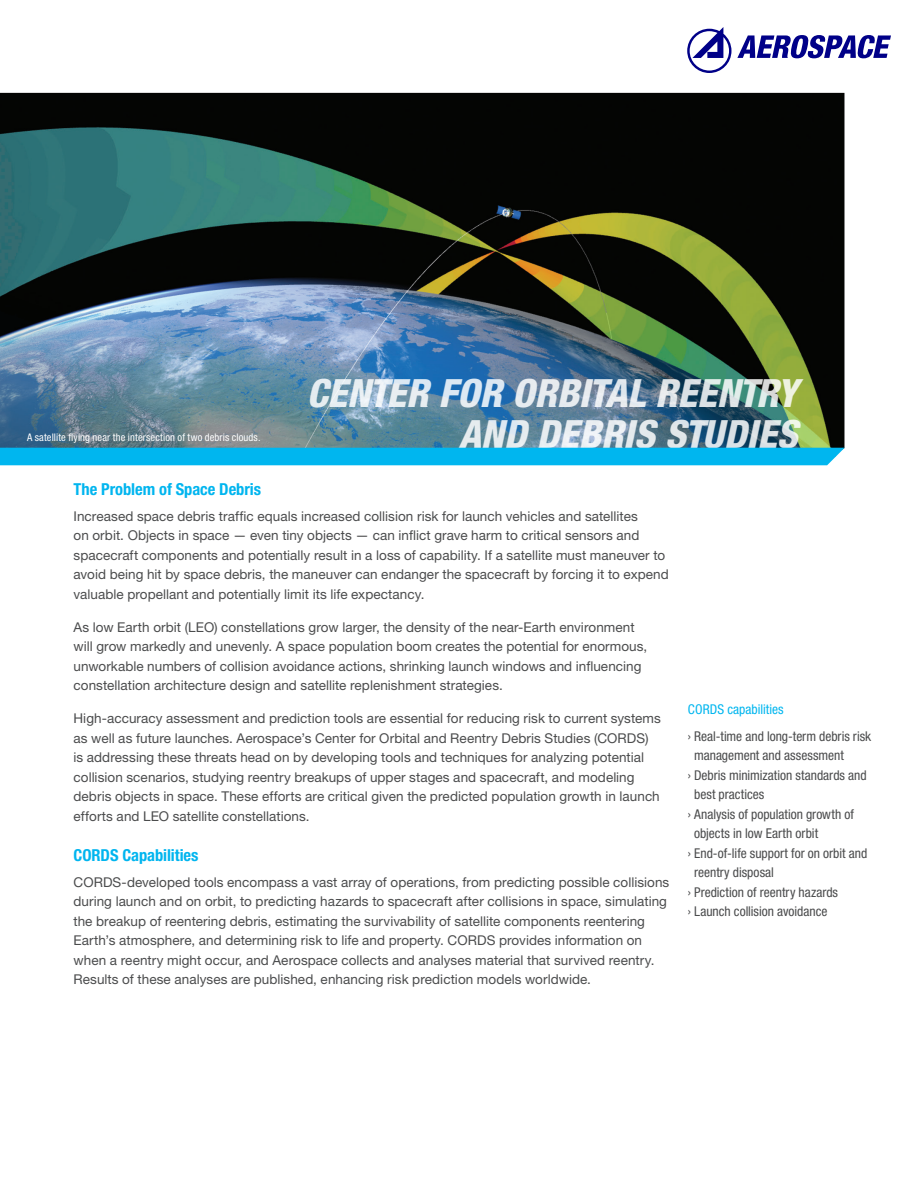
<style>
.page{position:relative;width:918px;height:1188px;background:#fff}
.page>*{position:absolute;margin:0;border:0;box-sizing:border-box;transform-origin:0 0}
.t1{font:italic 800 condensed 39px "Helvetica Neue LT Std";letter-spacing:-.005em;color:#fff}
.t2{font:700 condensed 16.5px "Helvetica Neue LT Std";letter-spacing:-.005em;color:#00b5ef}
.t3{font:13.5px/19.5px "Helvetica Neue LT Std";letter-spacing:.005em;color:#4b4c4d}
.t4{font:condensed 13.5px/19.5px "Helvetica Neue LT Std";color:#4b4c4d}
.t5{font:condensed 13.5px "Helvetica Neue LT Std";letter-spacing:.005em;color:#00b6ef}
.t6{font:condensed 10.5px "Helvetica Neue LT Std";letter-spacing:.015em;color:#fff}
</style>
<div class="page">
<img style="left:0;top:93px;width:844px;height:355px">
<svg style="left:737px;top:35px;width:154px;height:23px"></svg>
<svg style="left:687px;top:27px;width:44px;height:46px"></svg>
<div style="left:0;top:448px;width:845px;height:17px;background:#00b6ef"></div>
<p class="t6" style="left:27px;top:431px;width:235px">A satellite flying near the intersection of two debris clouds.</p>
<h1 class="t1" style="left:306px;top:369px;width:493px">CENTER FOR ORBITAL REENTRY</h1>
<h1 class="t1" style="left:459px;top:410px;width:340px">AND DEBRIS STUDIES</h1>
<p class="t2" style="left:74px;top:479px;width:189px">The Problem of Space Debris</p>
<p class="t3" style="left:74px;top:506px;width:597px">Increased space debris traffic equals increased collision risk for launch vehicles and satellites<br>on orbit. Objects in space — even tiny objects — can inflict grave harm to critical sensors and spacecraft components and potentially result in a loss of capability. If a satellite must maneuver to avoid being hit by space debris, the maneuver can endanger the spacecraft by forcing it to expend valuable propellant and potentially limit its life expectancy.</p>
<p class="t3" style="left:74px;top:617px;width:575px">As low Earth orbit (LEO) constellations grow larger, the density of the near-Earth environment will grow markedly and unevenly. A space population boom creates the potential for enormous, unworkable numbers of collision avoidance actions, shrinking launch windows and influencing constellation architecture design and satellite replenishment strategies.</p>
<p class="t3" style="left:74px;top:709px;width:589px">High-accuracy assessment and prediction tools are essential for reducing risk to current systems as well as future launches. Aerospace’s Center for Orbital and Reentry Debris Studies (CORDS) is addressing these threats head on by developing tools and techniques for analyzing potential collision scenarios, studying reentry breakups of upper stages and spacecraft, and modeling debris objects in space. These efforts are critical given the predicted population growth in launch efforts and LEO satellite constellations.</p>
<p class="t2" style="left:74px;top:845px;width:127px">CORDS Capabilities</p>
<p class="t3" style="left:74px;top:872px;width:597px">CORDS-developed tools encompass a vast array of operations, from predicting possible collisions during launch and on orbit, to predicting hazards to spacecraft after collisions in space, simulating the breakup of reentering debris, estimating the survivability of satellite components reentering Earth’s atmosphere, and determining risk to life and property. CORDS provides information on when a reentry might occur, and Aerospace collects and analyses material that survived reentry.<br>Results of these analyses are published, enhancing risk prediction models worldwide.</p>
<p class="t5" style="left:688px;top:702px;width:97px">CORDS capabilities</p>
<p class="t4" style="left:694px;top:726px;width:179px;text-indent:-6px">› Real-time and long-term debris risk management and assessment</p>
<p class="t4" style="left:694px;top:765px;width:174px;text-indent:-6px">› Debris minimization standards and best practices</p>
<p class="t4" style="left:694px;top:804px;width:161px;text-indent:-6px">› Analysis of population growth of objects in low Earth orbit</p>
<p class="t4" style="left:694px;top:843px;width:175px;text-indent:-6px">› End-of-life support for on orbit and reentry disposal</p>
<p class="t4" style="left:688px;top:882px;width:152px">› Prediction of reentry hazards</p>
<p class="t4" style="left:688px;top:902px;width:141px">› Launch collision avoidance</p>
</div>
